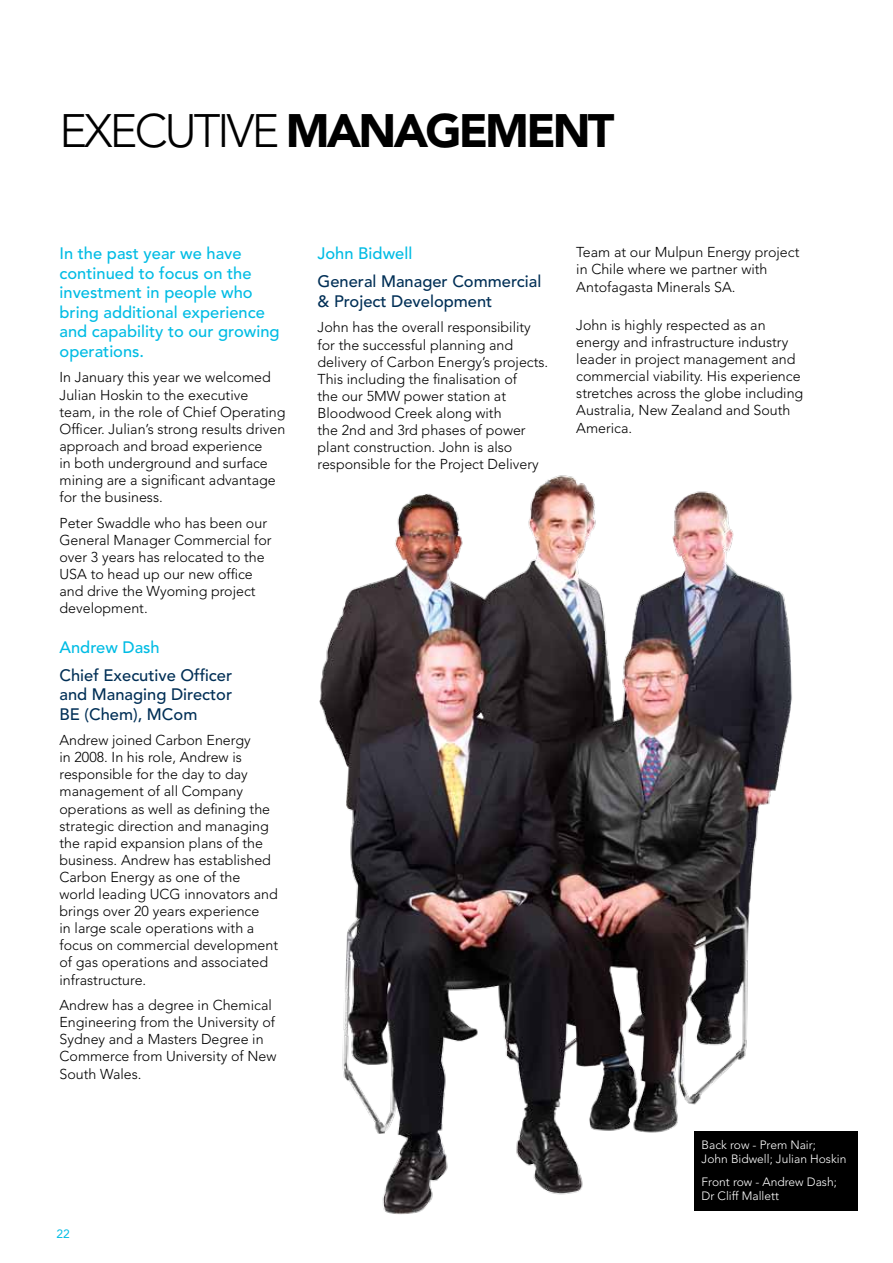
<style>
.page{position:relative;width:893px;height:1263px;background:#fff}
.page>*{position:absolute;margin:0;border:0;box-sizing:border-box;transform-origin:0 0}
.t1{font:900 46.5px "Avenir";letter-spacing:-.06em;color:#000}
.t2{font:500 16.5px/19.5px "Avenir";color:#00bce4}
.t3{font:500 16.5px/19.5px "Avenir";color:#002f56;text-align:justify}
.t4{font:300 14.25px/17.1px "Avenir";color:#000}
.t5{font:300 12px/14.4px "Avenir";color:#fff}
.t6{font:12px "Avenir";color:#00bce4}
.s1{font-weight:300}
</style>
<div class="page">
<img style="left:319px;top:475px;width:539px;height:740px">
<div style="left:694px;top:1131px;width:163px;height:79px;background:#000"></div>
<h1 class="t1" style="left:60px;top:103px;width:557px"><span class="s1">Executive</span> MANAGEMENT</h1>
<p class="t2" style="left:60px;top:244px;width:222px">In the past year we have continued to focus on the investment in people who bring additional experience and capability to our growing operations.</p>
<p class="t4" style="left:60px;top:369px;width:228px">I n January this year we welcomed<br>Julian H oskin to the executive team, in the role of Chief Operating<br>Officer. Julian’s strong results driven approach and broad experience<br>in both underground and surface mining are a significant advantage for the business.</p>
<p class="t4" style="left:60px;top:514px;width:213px">Peter Swaddle who has been our<br>General Manager Commercial for over 3 years has relocated to the<br>USA</p>
<p class="t4" style="left:60px;top:566px;width:198px;text-indent:31px">to head up our new office and drive the Wyoming project development.</p>
<p class="t2" style="left:60px;top:637px;width:102px">Andrew Dash</p>
<p class="t3" style="left:60px;top:665px;width:174px">Chief Executive Officer and Managing Director BE (Chem), MCom</p>
<p class="t4" style="left:60px;top:732px;width:220px">Andrew joined Carbon Energy<br>in 2008. I n his role, Andrew is responsible for the day to day management of all Company operations as well as defining the strategic direction and managing the rapid expansion plans of the business. Andrew has established<br>Carbon Energy as one of the world leading UCG innovators and brings over 20 years experience<br>in large scale operations with a focus on commercial development of gas operations and associated infrastructure.</p>
<p class="t4" style="left:60px;top:997px;width:219px">Andrew has a degree in Chemical<br>Engineering from the U niversity of<br>Sydney and a M asters Degree in<br>Commerce from U niversity of N ew<br>South Wales.</p>
<p class="t6" style="left:57px;top:1227px;width:15px">22</p>
<p class="t2" style="left:318px;top:244px;width:96px">John Bidwell</p>
<p class="t3" style="left:318px;top:272px;width:225px">General Manager Commercial &amp; Project Development</p>
<p class="t4" style="left:318px;top:319px;width:232px">John has the overall responsibility for the successful planning and delivery of Carbon Energy’s projects.<br>This including the finalisation of<br>the our 5MW power station at Bloodwood Creek along with<br>the 2nd and 3rd phases of power plant construction. John is also responsible for the Project Delivery</p>
<p class="t4" style="left:576px;top:244px;width:225px">Team at our M ulpun Energy project in Chile where we partner with<br>Antofagasta M inerals SA.</p>
<p class="t4" style="left:576px;top:316px;width:229px">John is highly respected as an energy and infrastructure industry leader in project management and commercial viability. H is experience stretches across the globe including<br>Australia, New Zealand and South<br>America.</p>
<p class="t5" style="left:702px;top:1137px;width:146px">Back row - Prem N air;<br>John Bidwell; Julian Hoskin</p>
<p class="t5" style="left:702px;top:1175px;width:137px">Front row - Andrew Dash;<br>Dr Cliff Mallett</p>
</div>
